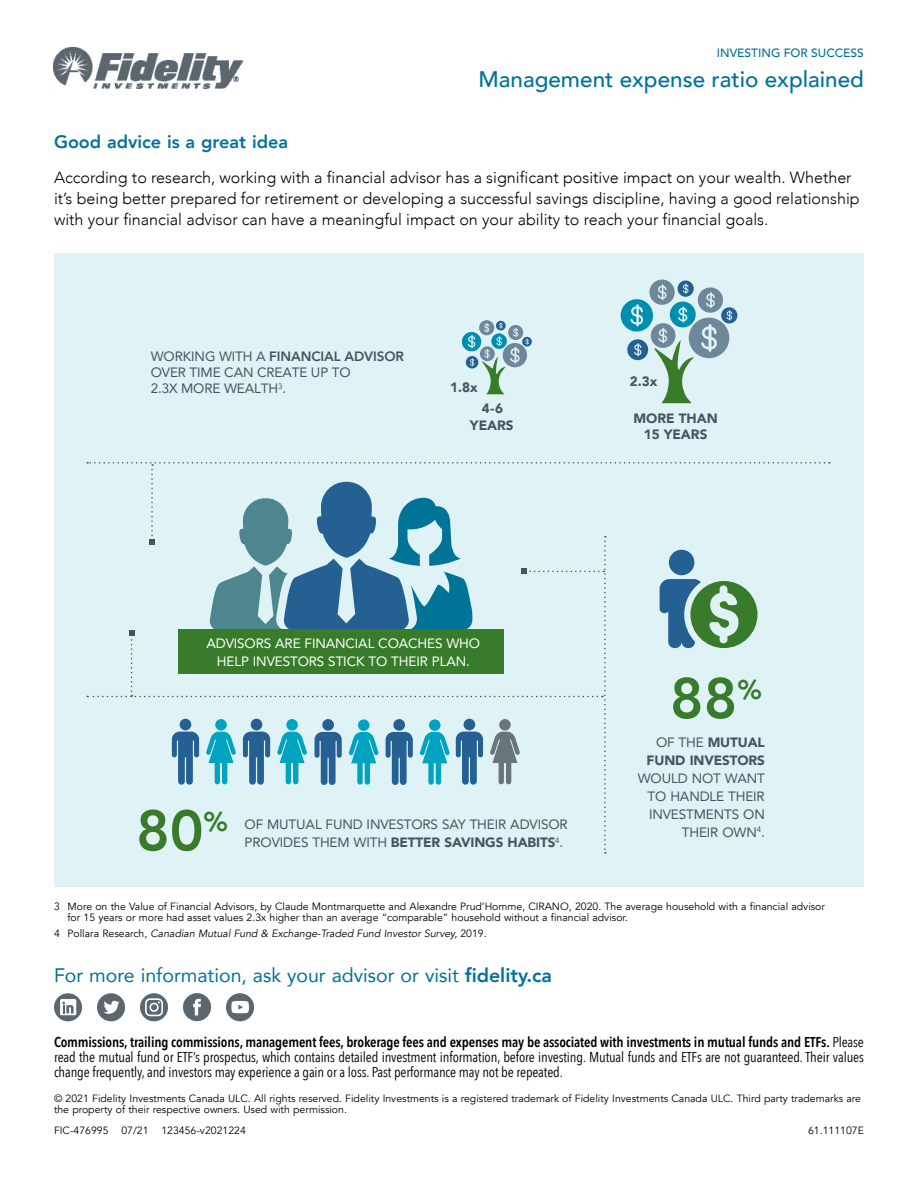
<style>
.page{position:relative;width:918px;height:1188px;background:#fff}
.page>*{position:absolute;margin:0;border:0;box-sizing:border-box;transform-origin:0 0}
.t1{font:800 57px "Avenir";color:#387c2b}
.t2{font:800 27px "Avenir";color:#387c2b}
.t3{font:500 22.5px "Avenir";color:#007299}
.t4{font:19.5px "Avenir";color:#007299}
.t5{font:800 18px "Avenir";color:#007299}
.t6{font:300 16.2px/21px "Avenir";color:#000}
.t7{font:14.25px/15px "Avenir Next Condensed";letter-spacing:-.01em;color:#000;text-align:justify}
.t8{font:13.5px/18px "Avenir";letter-spacing:-.01em;color:#455560}
.t9{font:13.5px/18px "Avenir";letter-spacing:-.01em;color:#fff;text-align:center}
.t10{font:900 13.5px/16.2px "Avenir";color:#455560;text-align:center}
.t11{font:500 12px "Avenir";color:#007299}
.t12{font:10.5px/11.2px "Avenir";color:#000}
.t13{font:italic 10.5px "Avenir";color:#000}
.s1{font-weight:800}
.s2{font-weight:900}
.s3{font-weight:400}
.s4{font-style:normal}
.s5{font-weight:600}
</style>
<div class="page">
<img style="left:54px;top:47px;width:190px;height:42px">
<div style="left:54px;top:253px;width:810px;height:633px;background:#dff2f6"></div>
<svg style="left:462px;top:320px;width:70px;height:74px"></svg>
<svg style="left:621px;top:280px;width:116px;height:123px"></svg>
<svg style="left:87px;top:462px;width:743px;height:392px"></svg>
<svg style="left:54px;top:993px;width:28px;height:28px"></svg>
<svg style="left:97px;top:993px;width:28px;height:28px"></svg>
<svg style="left:183px;top:993px;width:28px;height:28px"></svg>
<svg style="left:226px;top:993px;width:28px;height:28px"></svg>
<svg style="left:140px;top:993px;width:28px;height:28px"></svg>
<p class="t11" style="left:717px;top:42px;width:149px">INVESTING FOR SUCCESS</p>
<h3 class="t3" style="left:478px;top:59px;width:387px">Management expense ratio explained</h3>
<h3 class="t5" style="left:54px;top:127px;width:236px">Good advice is a great idea</h3>
<p class="t6" style="left:54px;top:167px;width:807px">According to research, working with a financial advisor has a significant positive impact on your wealth. Whether it’s being better prepared for retirement or developing a successful savings discipline, having a good relationship with your financial advisor can have a meaningful impact on your ability to reach your financial goals.</p>
<p class="t8" style="left:151px;top:348px;width:255px;line-height:16.2px">WORKING WITH A <span class="s1">FINANCIAL ADVISOR<br></span>OVER TIME CAN CREATE UP TO<br>2.3X MORE WEALTH<sup>3</sup>.</p>
<p class="t10" style="left:450px;top:378px;width:29px">1.8x</p>
<p class="t10" style="left:470px;top:400px;width:45px">4-6<br>YEARS</p>
<p class="t10" style="left:630px;top:373px;width:29px">2.3x</p>
<p class="t10" style="left:633px;top:410px;width:86px">MORE THAN<br>15 YEARS</p>
<p class="t9" style="left:207px;top:634px;width:275px">ADVISORS ARE FINANCIAL COACHES WHO<br>HELP INVESTORS STICK TO THEIR PLAN.</p>
<h1 class="t1" style="left:136px;top:786px;width:69px">80</h1>
<h2 class="t2" style="left:204px;top:801px;width:26px">%</h2>
<p class="t8" style="left:245px;top:815px;width:325px">OF MUTUAL FUND INVESTORS SAY THEIR ADVISOR<br>PROVIDES THEM WITH <span class="s2">BETTER SAVINGS HABITS</span><sup>4</sup>.</p>
<h1 class="t1" style="left:670px;top:654px;width:93px">88<sup>%</sup></h1>
<p class="t10" style="left:647px;top:733px;width:120px;line-height:18px;text-align:right"><span class="s3">OF THE</span> MUTUAL<br>FUND INVESTORS</p>
<p class="t8" style="left:638px;top:769px;width:129px;text-align:right">WOULD NOT WANT<br>TO HANDLE THEIR<br>INVESTMENTS ON<br>THEIR OWN<sup>4</sup>.</p>
<p class="t12" style="left:68px;top:901px;width:759px;text-indent:-14px">3 More on the Value of Financial Advisors, by Claude Montmarquette and Alexandre Prud’Homme, CIRANO, 2020. The average household with a financial advisor for 15 years or more had asset values 2.3x higher than an average “comparable” household without a financial advisor.</p>
<p class="t13" style="left:54px;top:927px;width:434px"><span class="s4">4 Pollara Research,</span> Canadian Mutual Fund &amp; Exchange-Traded Fund Investor Survey, <span class="s4">2019.</span></p>
<h3 class="t4" style="left:54px;top:959px;width:500px">For more information, ask your advisor or visit <span class="s1">fidelity.ca</span></h3>
<p class="t7" style="left:54px;top:1034px;width:812px"><span class="s5">Commissions, trailing commissions, management fees, brokerage fees and expenses may be associated with investments in mutual funds and ETFs.</span> Please read the mutual fund or ETF’s prospectus, which contains detailed investment information, before investing. Mutual funds and ETFs are not guaranteed. Their values change frequently, and investors may experience a gain or a loss. Past performance may not be repeated.</p>
<p class="t12" style="left:54px;top:1093px;width:809px">© 2021 Fidelity Investments Canada ULC. All rights reserved. Fidelity Investments is a registered trademark of Fidelity Investments Canada ULC. Third party trademarks are the property of their respective owners. Used with permission.</p>
<p class="t12" style="left:54px;top:1125px;width:193px">FIC-476995 07/21 123456-v2021224</p>
<p class="t12" style="left:808px;top:1125px;width:57px">61.111107E</p>
</div>
